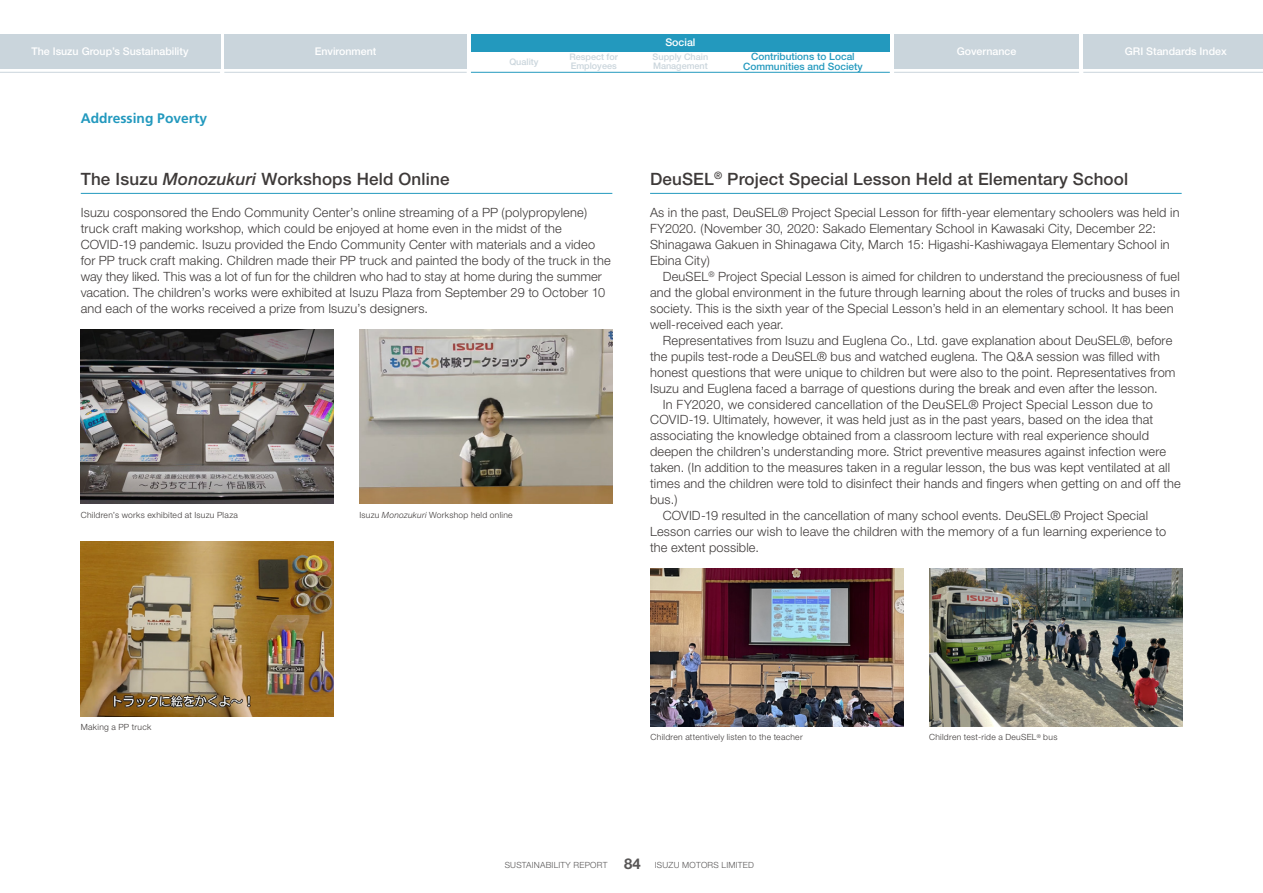
<style>
.page{position:relative;width:1263px;height:893px;background:#fff}
.page>*{position:absolute;margin:0;border:0;box-sizing:border-box;transform-origin:0 0}
.EN__第3階層_本文見出し16Q{font:500 16.95px "Helvetica Neue";letter-spacing:.01em;color:#3e3a39}
.EN_ショルダー13Q{font:700 13.8px "Frutiger LT Pro";color:#2399be}
.EN__本文_12Q{font:300 12.75px/15.9px "Helvetica Neue";letter-spacing:.015em;color:#3e3a39}
.t1{font:500 10.65px "Helvetica Neue";color:#fff}
.t2{font:500 10.05px/9.6px "Helvetica Neue";color:#2399be;text-align:center}
.t3{font:500 9px/8.6px "Helvetica Neue";color:#cad5dc}
.EN__キャプション_8Q{font:300 8.55px "Helvetica Neue";letter-spacing:.035em;color:#3e3a39}
.t4{font:300 8.55px "Helvetica Neue";letter-spacing:.025em;color:#595757}
.s1{font-style:italic}
.s2{font-weight:700;font-size:14.85px}
</style>
<div class="page">
<img style="left:81px;top:330px;width:253px;height:174px">
<img style="left:81px;top:542px;width:253px;height:174px">
<img style="left:359px;top:330px;width:253px;height:174px">
<img style="left:651px;top:569px;width:253px;height:157px">
<img style="left:929px;top:569px;width:253px;height:157px">
<hr style="left:81px;top:193px;width:531px;height:1px;background:#2399be">
<hr style="left:650px;top:193px;width:532px;height:1px;background:#2399be">
<hr style="left:894px;top:72px;width:185px;height:1px;background:#cad5dc">
<div style="left:894px;top:34px;width:185px;height:34px;background:#cad5dc"></div>
<hr style="left:1083px;top:72px;width:180px;height:1px;background:#cad5dc">
<div style="left:1083px;top:34px;width:180px;height:34px;background:#cad5dc"></div>
<hr style="left:0;top:72px;width:220px;height:1px;background:#cad5dc">
<div style="left:0;top:34px;width:220px;height:34px;background:#cad5dc"></div>
<hr style="left:224px;top:72px;width:243px;height:1px;background:#cad5dc">
<div style="left:224px;top:34px;width:243px;height:34px;background:#cad5dc"></div>
<hr style="left:471px;top:72px;width:419px;height:1px;background:#2399be">
<div style="left:471px;top:34px;width:419px;height:17px;background:#2399be"></div>
<p class="t1" style="left:31px;top:45px;width:159px">The Isuzu Group’s Sustainability</p>
<p class="t1" style="left:315px;top:45px;width:63px">Environment</p>
<p class="EN_ショルダー13Q" style="left:81px;top:110px;width:128px">Addressing Poverty</p>
<p class="t1" style="left:665px;top:36px;width:32px">Social</p>
<p class="t3" style="left:569px;top:53px;width:50px">Respect for<br>Employees</p>
<p class="t2" style="left:743px;top:52px;width:121px">Contributions to Local<br>Communities and Society</p>
<p class="t3" style="left:509px;top:57px;width:31px">Quality</p>
<p class="t3" style="left:653px;top:53px;width:57px">Supply Chain<br>Management</p>
<p class="t1" style="left:957px;top:45px;width:61px">Governance</p>
<p class="t1" style="left:1125px;top:45px;width:103px">GRI Standards Index</p>
<p class="EN__第3階層_本文見出し16Q" style="left:81px;top:169px;width:370px">The Isuzu <span class="s1">Monozukuri</span> Workshops Held Online</p>
<p class="EN__第3階層_本文見出し16Q" style="left:650px;top:169px;width:480px">DeuSEL<sup>®</sup> Project Special Lesson Held at Elementary School</p>
<p class="EN__本文_12Q" style="left:81px;top:204px;width:531px">Isuzu cosponsored the Endo Community Center’s online streaming of a PP (polypropylene) truck craft making workshop, which could be enjoyed at home even in the midst of the COVID-19 pandemic. Isuzu provided the Endo Community Center with materials and a video for PP truck craft making. Children made their PP truck and painted the body of the truck in the way they liked. This was a lot of fun for the children who had to stay at home during the summer vacation. The children’s works were exhibited at Isuzu Plaza from September 29 to October 10 and each of the works received a prize from Isuzu’s designers.</p>
<p class="EN__本文_12Q" style="left:650px;top:204px;width:531px">As in the past, DeuSEL® Project Special Lesson for fifth-year elementary schoolers was held in FY2020. (November 30, 2020: Sakado Elementary School in Kawasaki City, December 22:<br>Shinagawa Gakuen in Shinagawa City, March 15: Higashi-Kashiwagaya Elementary School in Ebina City)</p>
<p class="EN__本文_12Q" style="left:650px;top:268px;width:531px;text-indent:13px">DeuSEL<sup>®</sup> Project Special Lesson is aimed for children to understand the preciousness of fuel and the global environment in the future through learning about the roles of trucks and buses in society. This is the sixth year of the Special Lesson’s held in an elementary school. It has been well-received each year.</p>
<p class="EN__本文_12Q" style="left:650px;top:332px;width:527px;text-indent:13px">Representatives from Isuzu and Euglena Co., Ltd. gave explanation about DeuSEL®, before the pupils test-rode a DeuSEL® bus and watched euglena. The Q&amp;A session was filled with honest questions that were unique to children but were also to the point. Representatives from Isuzu and Euglena faced a barrage of questions during the break and even after the lesson.</p>
<p class="EN__本文_12Q" style="left:650px;top:396px;width:532px;text-indent:13px">In FY2020, we considered cancellation of the DeuSEL® Project Special Lesson due to COVID-19. Ultimately, however, it was held just as in the past years, based on the idea that associating the knowledge obtained from a classroom lecture with real experience should deepen the children’s understanding more. Strict preventive measures against infection were taken. (In addition to the measures taken in a regular lesson, the bus was kept ventilated at all times and the children were told to disinfect their hands and fingers when getting on and off the bus.)</p>
<p class="EN__本文_12Q" style="left:650px;top:507px;width:518px;text-indent:13px">COVID-19 resulted in the cancellation of many school events. DeuSEL® Project Special<br>Lesson carries our wish to leave the children with the memory of a fun learning experience to the extent possible.</p>
<p class="EN__キャプション_8Q" style="left:81px;top:509px;width:159px">Children’s works exhibited at Isuzu Plaza</p>
<p class="EN__キャプション_8Q" style="left:359px;top:509px;width:155px">Isuzu <span class="s1">Monozukuri</span> Workshop held online</p>
<p class="EN__キャプション_8Q" style="left:81px;top:722px;width:72px">Making a PP truck</p>
<p class="EN__キャプション_8Q" style="left:651px;top:731px;width:154px">Children attentively listen to the teacher</p>
<p class="EN__キャプション_8Q" style="left:929px;top:731px;width:130px">Children test-ride a DeuSEL<sup>®</sup> bus</p>
<p class="t4" style="left:505px;top:859px;width:251px">SUSTAINABILITY REPORT <span class="s2">84</span> ISUZU MOTORS LIMITED</p>
</div>
